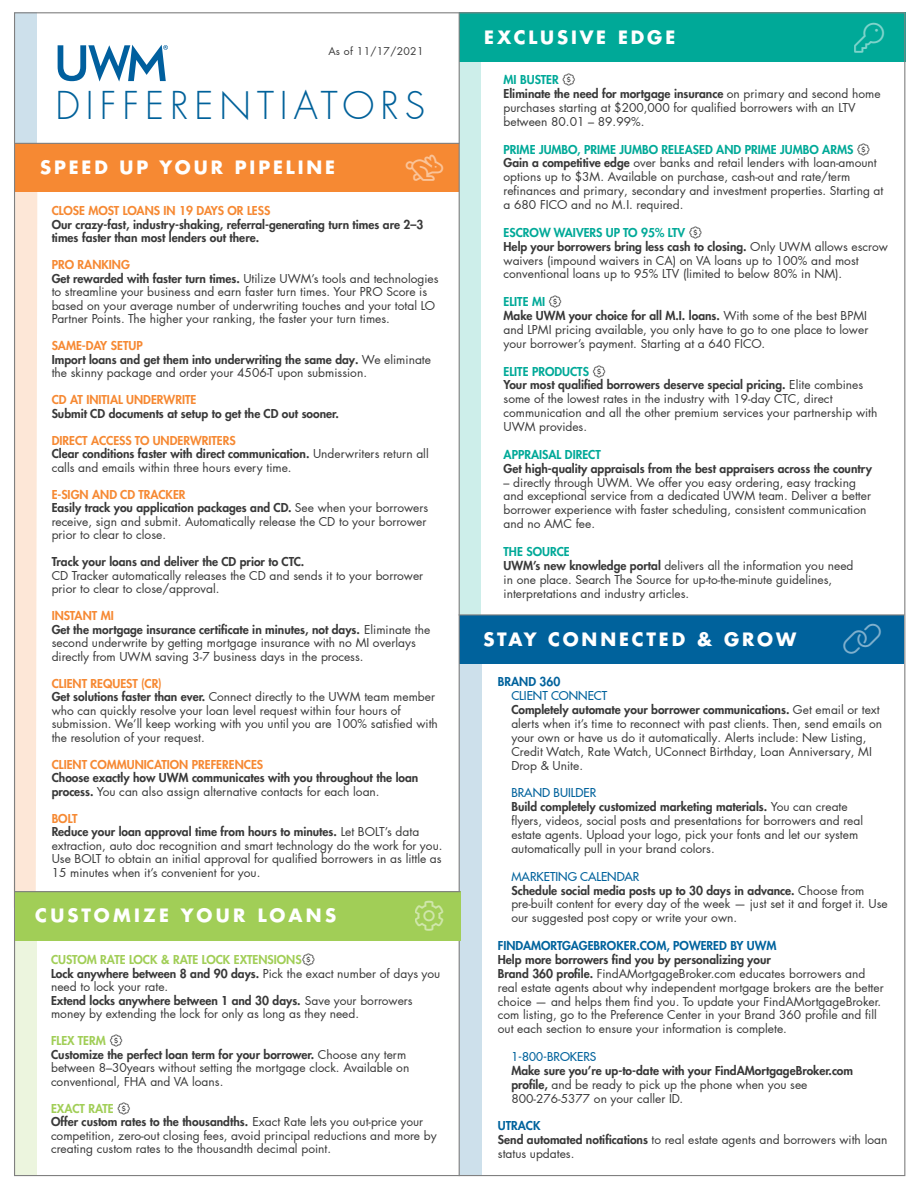
<style>
.page{position:relative;width:918px;height:1188px;background:#fff}
.page>*{position:absolute;margin:0;border:0;box-sizing:border-box;transform-origin:0 0}
.t1{font:300 37.5px "Futura LT Pro";letter-spacing:.16em;color:#00619a}
.t2{font:700 18px "Futura LT Pro";letter-spacing:.16em;color:#fff}
.t3{font:700 18px "Futura LT Pro";letter-spacing:.18em;color:#fff}
.t4{font:12px/13.8px "Futura LT Pro";color:#393939}
.t5{font:800 12px/13.5px "Futura LT Pro";color:#393939}
.t6{font:800 12px "Futura LT Pro";color:#f68933}
.t7{font:800 12px "Futura LT Pro";color:#00639d}
.t8{font:800 12px "Futura LT Pro";color:#00a998}
.t9{font:500 12px "Futura LT Pro";color:#00629c}
.t10{font:800 12px "Futura LT Pro";color:#00629c}
.t11{font:10.5px "Futura LT Pro";letter-spacing:.03em;color:#393939}
.s1{font-weight:800;color:#f68933}
.s2{font-weight:800}
.s3{font-weight:400}
.s4{font-weight:800;color:#a1ce57}
.s5{font-weight:800;color:#00a998}
.s6{font-weight:500;color:#00629c}
.s7{font-weight:800;color:#00639d}
</style>
<div class="page">
<div style="left:14px;top:12px;width:23px;height:132px;background:#cde0eb"></div>
<div style="left:15px;top:143px;width:444px;height:49px;background:#f68933"></div>
<div style="left:459px;top:631px;width:22px;height:545px;background:#cde0eb"></div>
<div style="left:15px;top:925px;width:22px;height:251px;background:#ecf5de"></div>
<div style="left:16px;top:192px;width:21px;height:699px;background:#fde7d7"></div>
<div style="left:459px;top:14px;width:22px;height:609px;background:#cdeeea"></div>
<svg style="left:58px;top:45px;width:110px;height:37px"></svg>
<div style="left:459px;top:615px;width:445px;height:48px;background:#00629c"></div>
<div style="left:459px;top:12px;width:446px;height:50px;background:#00a998"></div>
<hr style="left:459px;top:12px;width:1px;height:1164px;background:#808080">
<hr style="left:15px;top:143px;width:444px;height:1px;background:#808080">
<hr style="left:459px;top:614px;width:445px;height:1px;background:#808080">
<div style="left:15px;top:891px;width:445px;height:49px;background:#a1ce57"></div>
<hr style="left:15px;top:891px;width:445px;height:1px;background:#808080">
<p class="t11" style="left:328px;top:44px;width:97px">As of 11/17/2021</p>
<h1 class="t1" style="left:55px;top:81px;width:371px">DIFFERENTIATORS</h1>
<h2 class="t2" style="left:40px;top:154px;width:296px">SPEED UP YOUR PIPELINE</h2>
<p class="t6" style="left:52px;top:202px;width:220px">CLOSE MOST LOANS IN 19 DAYS OR LESS</p>
<p class="t5" style="left:52px;top:217px;width:373px">Our crazy-fast, industry-shaking, referral-generating turn times are 2–3 times faster than most lenders out there.</p>
<p class="t4" style="left:52px;top:258px;width:388px"><span class="s1">PRO RANKING<br></span><span class="s2">Get rewarded with faster turn times.</span> Utilize UWM’s tools and technologies to streamline your business and earn faster turn times. Your PRO Score is based on your average number of underwriting touches and your total LO Partner Points. The higher your ranking, the faster your turn times.</p>
<p class="t4" style="left:52px;top:339px;width:381px"><span class="s1">SAME-DAY SETUP<br></span><span class="s2">Import loans and get them into underwriting the same day.</span> We eliminate the skinny package and order your 4506-T upon submission.</p>
<p class="t6" style="left:52px;top:391px;width:146px">CD AT INITIAL UNDERWRITE</p>
<p class="t5" style="left:52px;top:406px;width:289px">Submit CD documents at setup to get the CD out sooner.</p>
<p class="t4" style="left:52px;top:434px;width:379px"><span class="s1">DIRECT ACCESS TO UNDERWRITERS<br></span><span class="s2">Clear conditions faster with direct communication.</span> Underwriters return all calls and emails within three hours every time.</p>
<p class="t4" style="left:52px;top:488px;width:378px"><span class="s1">E-SIGN AND CD TRACKER<br></span><span class="s2">Easily track you application packages and CD.</span> See when your borrowers receive, sign and submit. Automatically release the CD to your borrower prior to clear to close.</p>
<p class="t5" style="left:52px;top:555px;width:254px">Track your loans and deliver the CD prior to CTC.</p>
<p class="t4" style="left:52px;top:569px;width:373px">CD Tracker automatically releases the CD and sends it to your borrower prior to clear to close/approval.</p>
<p class="t4" style="left:52px;top:609px;width:380px"><span class="s1">INSTANT MI<br></span><span class="s2">Get the mortgage insurance certificate in minutes, not days.</span> Eliminate the second underwrite by getting mortgage insurance with no MI overlays directly from UWM saving 3-7 business days in the process.</p>
<p class="t4" style="left:52px;top:677px;width:388px"><span class="s1">CLIENT REQUEST (CR)<br></span><span class="s2">Get solutions faster than ever.</span> Connect directly to the UWM team member who can quickly resolve your loan level request within four hours of submission. We’ll keep working with you until you are 100% satisfied with the resolution of your request.</p>
<p class="t6" style="left:52px;top:755px;width:213px">CLIENT COMMUNICATION PREFERENCES</p>
<p class="t5" style="left:52px;top:771px;width:368px">Choose exactly how UWM communicates with you throughout the loan process. <span class="s3">You can also assign alternative contacts for each loan.</span></p>
<p class="t4" style="left:52px;top:812px;width:392px"><span class="s1">BOLT<br></span><span class="s2">Reduce your loan approval time from hours to minutes.</span> Let BOLT’s data extraction, auto doc recognition and smart technology do the work for you.<br>Use BOLT to obtain an initial approval for qualified borrowers in as little as 15 minutes when it’s convenient for you.</p>
<h2 class="t3" style="left:35px;top:902px;width:302px">CUSTOMIZE YOUR LOANS</h2>
<p class="t4" style="left:51px;top:953px;width:391px"><span class="s4">CUSTOM RATE LOCK &amp; RATE LOCK EXTENSIONS<br></span><span class="s2">Lock anywhere between 8 and 90 days.</span> Pick the exact number of days you need to lock your rate.<br><span class="s2">Extend locks anywhere between 1 and 30 days.</span> Save your borrowers money by extending the lock for only as long as they need.</p>
<p class="t4" style="left:51px;top:1034px;width:360px"><span class="s4">FLEX TERM<br></span><span class="s2">Customize the perfect loan term for your borrower.</span> Choose any term between 8–30years without setting the mortgage clock. Available on conventional, FHA and VA loans.</p>
<p class="t4" style="left:51px;top:1102px;width:387px"><span class="s4">EXACT RATE<br></span><span class="s2">Offer custom rates to the thousandths.</span> Exact Rate lets you out-price your competition, zero-out closing fees, avoid principal reductions and more by creating custom rates to the thousandth decimal point.</p>
<h2 class="t2" style="left:484px;top:23px;width:192px">EXCLUSIVE EDGE</h2>
<p class="t4" style="left:504px;top:73px;width:379px"><span class="s5">MI BUSTER<br></span><span class="s2">Eliminate the need for mortgage insurance</span> on primary and second home purchases starting at $200,000 for qualified borrowers with an LTV between 80.01 – 89.99%.</p>
<p class="t4" style="left:504px;top:142px;width:381px"><span class="s5">PRIME JUMBO, PRIME JUMBO RELEASED AND PRIME JUMBO ARMS<br></span><span class="s2">Gain a competitive edge</span> over banks and retail lenders with loan-amount options up to $3M. Available on purchase, cash-out and rate/term refinances and primary, secondary and investment properties. Starting at a 680 FICO and no M.I. required.</p>
<p class="t4" style="left:504px;top:225px;width:386px"><span class="s5">ESCROW WAIVERS UP TO 95% LTV<br></span><span class="s2">Help your borrowers bring less cash to closing.</span> Only UWM allows escrow waivers (impound waivers in CA) on VA loans up to 100% and most conventional loans up to 95% LTV (limited to below 80% in NM).</p>
<p class="t4" style="left:504px;top:295px;width:366px"><span class="s5">ELITE MI<br></span><span class="s2">Make UWM your choice for all M.I. loans.</span> With some of the best BPMI and LPMI pricing available, you only have to go to one place to lower your borrower’s payment. Starting at a 640 FICO.</p>
<p class="t4" style="left:504px;top:364px;width:375px"><span class="s5">ELITE PRODUCTS<br></span><span class="s2">Your most qualified borrowers deserve special pricing.</span> Elite combines some of the lowest rates in the industry with 19-day CTC, direct communication and all the other premium services your partnership with UWM provides.</p>
<p class="t8" style="left:504px;top:445px;width:99px">APPRAISAL DIRECT</p>
<p class="t5" style="left:504px;top:461px;width:370px">Get high-quality appraisals from the best appraisers across the country</p>
<p class="t4" style="left:504px;top:475px;width:369px">– directly through UWM. We offer you easy ordering, easy tracking and exceptional service from a dedicated UWM team. Deliver a better borrower experience with faster scheduling, consistent communication and no AMC fee.</p>
<p class="t4" style="left:504px;top:545px;width:351px"><span class="s5">THE SOURCE<br></span><span class="s2">UWM’s new knowledge portal</span> delivers all the information you need in one place. Search The Source for up-to-the-minute guidelines, interpretations and industry articles.</p>
<h2 class="t2" style="left:484px;top:625px;width:314px">STAY CONNECTED &amp; GROW</h2>
<p class="t10" style="left:498px;top:673px;width:64px">BRAND 360</p>
<p class="t4" style="left:511px;top:689px;width:372px"><span class="s6">CLIENT CONNECT<br></span><span class="s2">Completely automate your borrower communications.</span> Get email or text alerts when it’s time to reconnect with past clients. Then, send emails on your own or have us do it automatically. Alerts include: New Listing, Credit Watch, Rate Watch, UConnect Birthday, Loan Anniversary, MI Drop &amp; Unite.</p>
<p class="t4" style="left:511px;top:786px;width:353px"><span class="s6">BRAND BUILDER<br></span><span class="s2">Build completely customized marketing materials.</span> You can create flyers, videos, social posts and presentations for borrowers and real estate agents. Upload your logo, pick your fonts and let our system automatically pull in your brand colors.</p>
<p class="t4" style="left:511px;top:869px;width:378px"><span class="s6">MARKETING CALENDAR<br></span><span class="s2">Schedule social media posts up to 30 days in advance.</span> Choose from pre-built content for every day of the week — just set it and forget it. Use our suggested post copy or write your own.</p>
<p class="t7" style="left:498px;top:937px;width:280px">FINDAMORTGAGEBROKER.COM, POWERED BY UWM</p>
<p class="t4" style="left:498px;top:953px;width:387px"><span class="s2">Help more borrowers find you by personalizing your<br>Brand 360 profile.</span> FindAMortgageBroker.com educates borrowers and real estate agents about why independent mortgage brokers are the better choice — and helps them find you. To update your FindAMortgageBroker. com listing, go to the Preference Center in your Brand 360 profile and fill out each section to ensure your information is complete.</p>
<p class="t9" style="left:511px;top:1048px;width:86px">1-800-BROKERS</p>
<p class="t5" style="left:511px;top:1063px;width:343px">Make sure you’re up-to-date with your FindAMortgageBroker.com profile, <span class="s3">and be ready to pick up the phone when you see<br>800-276-5377 on your caller ID.</span></p>
<p class="t4" style="left:498px;top:1119px;width:391px"><span class="s7">UTRACK<br></span><span class="s2">Send automated notifications</span> to real estate agents and borrowers with loan status updates.</p>
</div>
